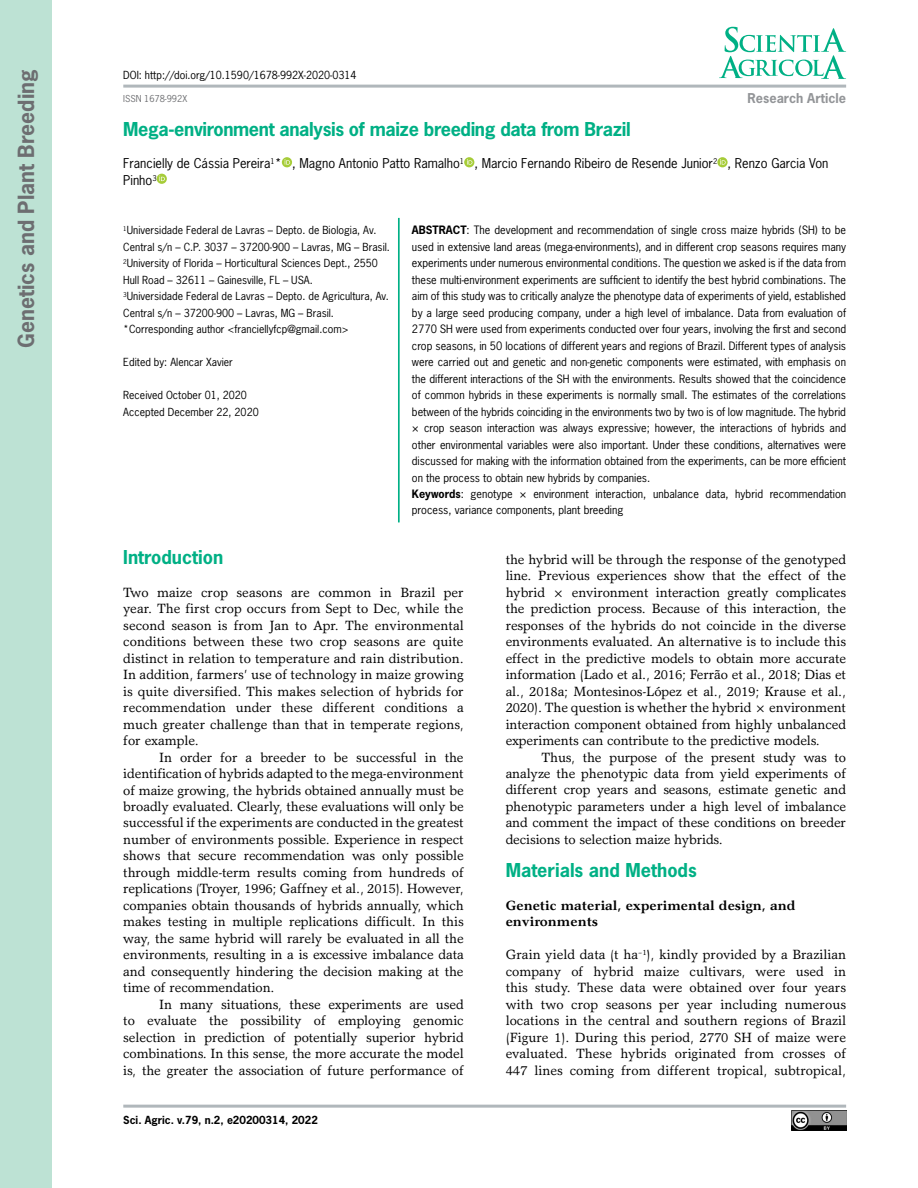
<style>
.page{position:relative;width:918px;height:1188px;background:#fff}
.page>*{position:absolute;margin:0;border:0;box-sizing:border-box;transform-origin:0 0}
.t1{font:700 21px "News Gothic";color:#6d6e71}
.t2{font:700 18px "News Gothic";letter-spacing:-.02em;color:#00b085}
.t3{font:700 18px "News Gothic";color:#00b085}
.t4{font:13.5px/16.5px "Garth Graphic";letter-spacing:-.01em;color:#000;text-align:justify}
.t5{font:700 13.5px/16.5px "Garth Graphic";color:#000}
.t6{font:12.75px/16.5px "News Gothic";color:#000}
.t7{font:700 12.75px "News Gothic";color:#939598}
.t8{font:10.8px/16.5px "News Gothic";color:#000}
.t9{font:10.5px/16.5px "News Gothic";color:#000}
.t10{font:700 10.5px "News Gothic";color:#000}
.t11{font:9px "News Gothic";color:#6d6e71}
.s1{font-weight:700}
</style>
<div class="page">
<svg style="left:719px;top:27px;width:127px;height:52px"></svg>
<div style="left:0;top:0;width:51px;height:1188px;background:#bde2d4"></div>
<hr style="left:123px;top:85px;width:723px;height:3px;background:#b0b7bb">
<hr style="left:123px;top:1105px;width:723px;height:3px;background:#b0b7bb">
<img style="left:791px;top:1111px;width:55px;height:19px">
<svg style="left:282px;top:157px;width:10px;height:10px"></svg>
<svg style="left:285px;top:159px;width:5px;height:6px"></svg>
<svg style="left:464px;top:157px;width:10px;height:10px"></svg>
<svg style="left:467px;top:159px;width:5px;height:6px"></svg>
<div style="left:717px;top:157px;width:11px;height:10px;background:#a6cc38;border-radius:50%"></div>
<svg style="left:720px;top:159px;width:6px;height:6px"></svg>
<svg style="left:157px;top:174px;width:10px;height:10px"></svg>
<svg style="left:159px;top:176px;width:6px;height:5px"></svg>
<hr style="left:398px;top:218px;width:2px;height:304px;background:#00b085">
<h1 class="t1" style="left:12px;top:348px;width:279px;rotate:-90deg">Genetics and Plant Breeding</h1>
<p class="t9" style="left:123px;top:66px;width:235px">DOI: http://doi.org/10.1590/1678-992X-2020-0314</p>
<p class="t11" style="left:123px;top:93px;width:65px">ISSN 1678-992X</p>
<p class="t7" style="left:748px;top:89px;width:100px">Research Article</p>
<h2 class="t2" style="left:123px;top:117px;width:509px">Mega-environment analysis of maize breeding data from Brazil</h2>
<p class="t6" style="left:123px;top:155px;width:707px">Francielly de Cássia Pereira<sup>1</sup>* , Magno Antonio Patto Ramalho<sup>1</sup> , Marcio Fernando Ribeiro de Resende Junior<sup>2</sup> , Renzo Garcia Von<br>Pinho<sup>3</sup></p>
<p class="t9" style="left:123px;top:222px;width:268px"><sup>1</sup>Universidade Federal de Lavras – Depto. de Biologia, Av.<br>Central s/n – C.P. 3037 – 37200-900 – Lavras, MG – Brasil.<br><sup>2</sup>University of Florida – Horticultural Sciences Dept., 2550<br>Hull Road – 32611 – Gainesville, FL – USA.<br><sup>3</sup>Universidade Federal de Lavras – Depto. de Agricultura, Av.<br>Central s/n – 37200-900 – Lavras, MG – Brasil. *Corresponding author &lt;franciellyfcp@gmail.com&gt;</p>
<p class="t9" style="left:123px;top:354px;width:111px">Edited by: Alencar Xavier</p>
<p class="t9" style="left:123px;top:387px;width:137px">Received October 01, 2020<br>Accepted December 22, 2020</p>
<p class="t8" style="left:412px;top:222px;width:436px"><span class="s1">ABSTRACT</span>: The development and recommendation of single cross maize hybrids (SH) to be used in extensive land areas (mega-environments), and in different crop seasons requires many experiments under numerous environmental conditions. The question we asked is if the data from these multi-environment experiments are sufficient to identify the best hybrid combinations. The aim of this study was to critically analyze the phenotype data of experiments of yield, established by a large seed producing company, under a high level of imbalance. Data from evaluation of 2770 SH were used from experiments conducted over four years, involving the first and second crop seasons, in 50 locations of different years and regions of Brazil. Different types of analysis were carried out and genetic and non-genetic components were estimated, with emphasis on the different interactions of the SH with the environments. Results showed that the coincidence of common hybrids in these experiments is normally small. The estimates of the correlations between of the hybrids coinciding in the environments two by two is of low magnitude. The hybrid × crop season interaction was always expressive; however, the interactions of hybrids and other environmental variables were also important. Under these conditions, alternatives were discussed for making with the information obtained from the experiments, can be more efficient on the process to obtain new hybrids by companies.<br><span class="s1">Keywords</span>: genotype × environment interaction, unbalance data, hybrid recommendation process, variance components, plant breeding</p>
<h2 class="t3" style="left:123px;top:545px;width:101px">Introduction</h2>
<p class="t4" style="left:123px;top:584px;width:342px">Two maize crop seasons are common in Brazil per year. The first crop occurs from Sept to Dec, while the second season is from Jan to Apr. The environmental conditions between these two crop seasons are quite distinct in relation to temperature and rain distribution.<br>In addition, farmers’ use of technology in maize growing is quite diversified. This makes selection of hybrids for recommendation under these different conditions a much greater challenge than that in temperate regions, for example.</p>
<p class="t4" style="left:123px;top:749px;width:342px;text-indent:36px">In order for a breeder to be successful in the identification of hybrids adapted to the mega-environment of maize growing, the hybrids obtained annually must be broadly evaluated. Clearly, these evaluations will only be successful if the experiments are conducted in the greatest number of environments possible. Experience in respect shows that secure recommendation was only possible through middle-term results coming from hundreds of replications (Troyer, 1996; Gaffney et al., 2015). However, companies obtain thousands of hybrids annually, which makes testing in multiple replications difficult. In this way, the same hybrid will rarely be evaluated in all the environments, resulting in a is excessive imbalance data and consequently hindering the decision making at the time of recommendation.</p>
<p class="t4" style="left:123px;top:996px;width:342px;text-indent:36px">In many situations, these experiments are used to evaluate the possibility of employing genomic selection in prediction of potentially superior hybrid combinations. In this sense, the more accurate the model is, the greater the association of future performance of</p>
<p class="t10" style="left:123px;top:1113px;width:196px">Sci. Agric. v.79, n.2, e20200314, 2022</p>
<p class="t4" style="left:506px;top:551px;width:342px">the hybrid will be through the response of the genotyped line. Previous experiences show that the effect of the hybrid × environment interaction greatly complicates the prediction process. Because of this interaction, the responses of the hybrids do not coincide in the diverse environments evaluated. An alternative is to include this effect in the predictive models to obtain more accurate information (Lado et al., 2016; Ferrão et al., 2018; Dias et al., 2018a; Montesinos-López et al., 2019; Krause et al., 2020). The question is whether the hybrid × environment interaction component obtained from highly unbalanced experiments can contribute to the predictive models.</p>
<p class="t4" style="left:506px;top:749px;width:342px;text-indent:36px">Thus, the purpose of the present study was to analyze the phenotypic data from yield experiments of different crop years and seasons, estimate genetic and phenotypic parameters under a high level of imbalance and comment the impact of these conditions on breeder decisions to selection maize hybrids.</p>
<h2 class="t3" style="left:506px;top:858px;width:193px">Materials and Methods</h2>
<p class="t5" style="left:506px;top:897px;width:292px">Genetic material, experimental design, and environments</p>
<p class="t4" style="left:506px;top:946px;width:342px">Grain yield data (t ha<sup>–1</sup>), kindly provided by a Brazilian company of hybrid maize cultivars, were used in this study. These data were obtained over four years with two crop seasons per year including numerous locations in the central and southern regions of Brazil (Figure 1). During this period, 2770 SH of maize were evaluated. These hybrids originated from crosses of 447 lines coming from different tropical, subtropical,</p>
</div>
